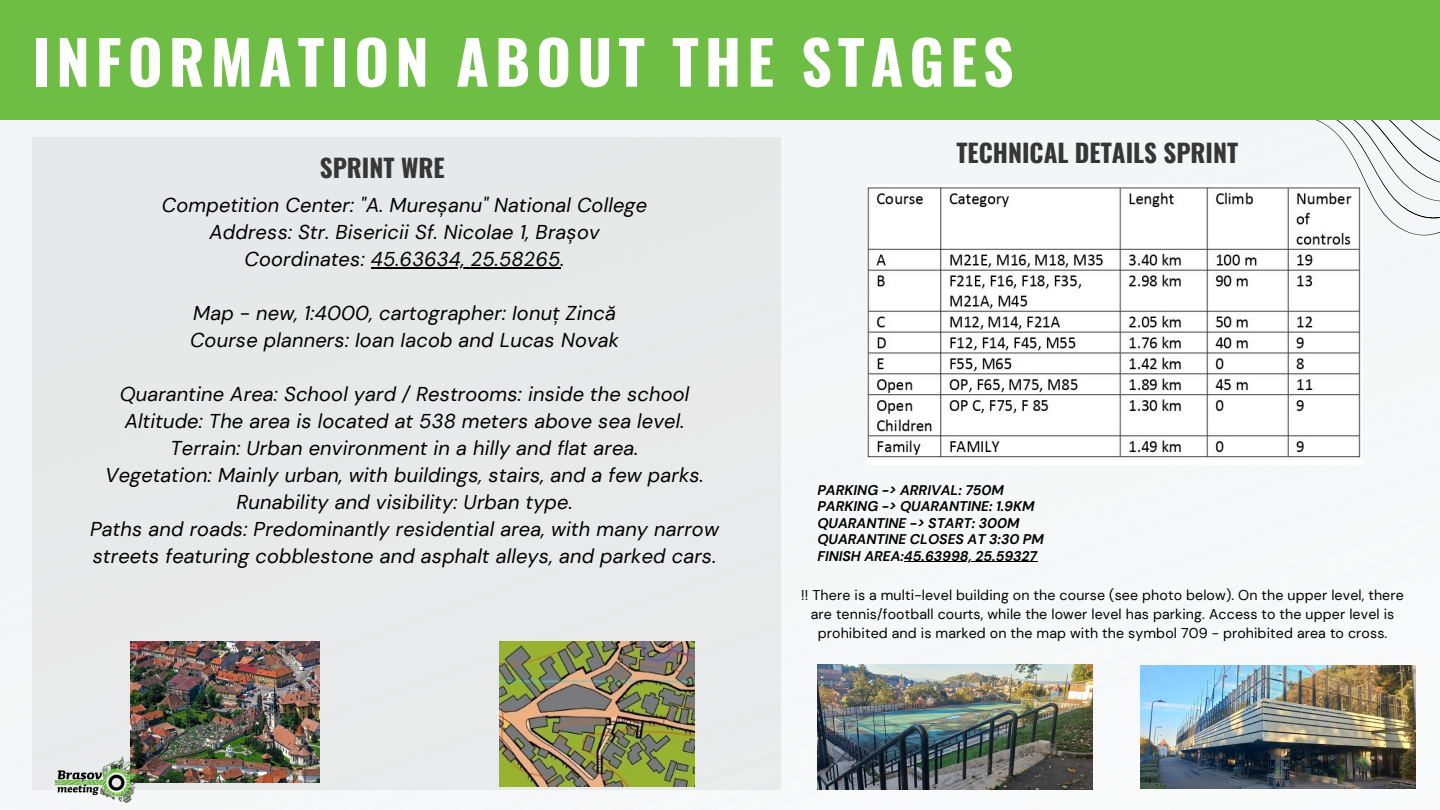
<style>
.page{position:relative;width:1440px;height:810px;background:#fff}
.page>*{position:absolute;margin:0;border:0;box-sizing:border-box;transform-origin:0 0}
.t1{font:700 60px "Oswald";letter-spacing:.1em;color:#fff}
.t2{font:700 25px "Oswald";color:#363636}
.t3{font:italic 20px/27px "DM Sans";letter-spacing:.01em;color:#000;text-align:center}
.t4{font:14.2px/19.1px "DM Sans";letter-spacing:.01em;color:#000;text-align:center}
.t5{font:italic 700 14px/16.5px "DM Sans";color:#000}
</style>
<div class="page">
<div style="left:0;top:120px;width:1440px;height:688px;background:#f6f7f8"></div>
<div style="left:1140px;top:120px;width:300px;height:115px;background:#f4f6f7"></div>
<div style="left:0;top:0;width:1440px;height:120px;background:#6ebe45"></div>
<div style="left:32px;top:137px;width:749px;height:652px;background:#e8e9e9"></div>
<img style="left:131px;top:642px;width:189px;height:141px">
<img style="left:36px;top:746px;width:119px;height:64px">
<img style="left:500px;top:642px;width:194px;height:144px">
<img style="left:817px;top:665px;width:276px;height:124px">
<img style="left:1140px;top:665px;width:275px;height:124px">
<img style="left:868px;top:184px;width:495px;height:281px">
<hr style="left:371px;top:268px;width:190px;height:1px;background:#000">
<hr style="left:904px;top:561px;width:133px;height:1px;background:#000">
<p class="t1" style="left:32px;top:15px;width:983px">INFORMATION ABOUT THE STAGES</p>
<h4 class="t2" style="left:320px;top:148px;width:126px">SPRINT WRE</h4>
<p class="t3" style="left:162px;top:192px;width:487px">Competition Center: "A. Mureșanu" National College<br>Address: Str. Bisericii Sf. Nicolae 1, Brașov<br>Coordinates: 45.63634, 25.58265.</p>
<h2 class="t3" style="left:190px;top:300px;width:431px;text-align:left">Map - new, 1:4000, cartographer: Ionuț Zincă<br>Course planners: Ioan Iacob and Lucas Novak</h2>
<h2 class="t3" style="left:120px;top:381px;width:571px">Quarantine Area: School yard / Restrooms: inside the school</h2>
<p class="t3" style="left:90px;top:408px;width:630px">Altitude: The area is located at 538 meters above sea level.<br>Terrain: Urban environment in a hilly and flat area.<br>Vegetation: Mainly urban, with buildings, stairs, and a few parks.<br>Runability and visibility: Urban type.<br>Paths and roads: Predominantly residential area, with many narrow streets featuring cobblestone and asphalt alleys, and parked cars.</p>
<p class="t2" style="left:956px;top:133px;width:283px">TECHNICAL DETAILS SPRINT</p>
<p class="t5" style="left:817px;top:482px;width:228px">PARKING -&gt; ARRIVAL: 750M<br>PARKING -&gt; QUARANTINE: 1.9KM<br>QUARANTINE -&gt; START: 300M<br>QUARANTINE CLOSES AT 3:30 PM<br>FINISH AREA:45.63998, 25.59327</p>
<p class="t4" style="left:801px;top:585px;width:604px">!! There is a multi-level building on the course (see photo below). On the upper level, there are tennis/football courts, while the lower level has parking. Access to the upper level is prohibited and is marked on the map with the symbol 709 - prohibited area to cross.</p>
</div>
